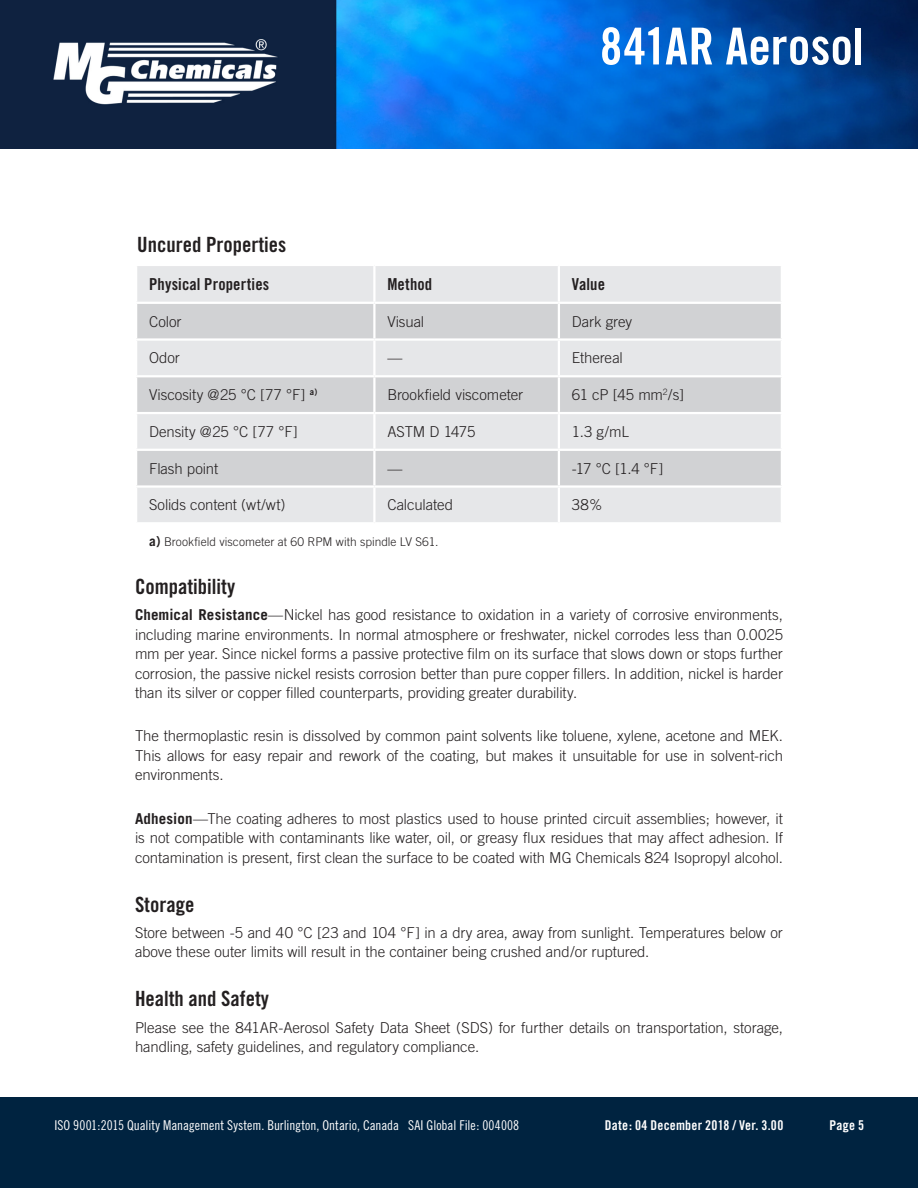
<style>
.page{position:relative;width:918px;height:1188px;background:#fff}
.page>*{position:absolute;margin:0;border:0;box-sizing:border-box;transform-origin:0 0}
.t1{font:51px "Trade Gothic Bold Cond Twenty";color:#fff}
.Heading_1{font:21px "Trade Gothic Bold Cond Twenty";color:#231f20}
.Table_Heading{font:16.5px "Trade Gothic Bold Cond Twenty";letter-spacing:.01em;color:#231f20}
.Body_Text_1st_paragr{font:300 15px/19.5px "Trade Gothic";letter-spacing:-.005em;color:#231f20}
.BodyText{font:300 15px/19.5px "Trade Gothic";letter-spacing:-.005em;color:#231f20;text-align:justify}
.Table_Text{font:300 15px "Trade Gothic";letter-spacing:-.005em;color:#231f20}
.t2{font:13.5px "Trade Gothic Cond Eighteen";color:#fff}
.t3{font:13.5px "Trade Gothic Bold Cond Twenty";letter-spacing:.015em;color:#fff}
.Table_Text_Footer{font:300 12px "Trade Gothic";letter-spacing:.005em;color:#231f20}
.s1{font-weight:700;font-size:13.5px}
.s2{font-weight:700}
</style>
<div class="page">
<img style="left:0;top:0;width:918px;height:149px">
<div style="left:0;top:1097px;width:918px;height:91px;background:#002340"></div>
<div style="left:137px;top:266px;width:644px;height:256px;background:#e6e7e9"></div>
<svg style="left:137px;top:304px;width:644px;height:181px;background:#d9dadc"></svg>
<hr style="left:373px;top:266px;width:3px;height:36px;background:#fff">
<hr style="left:558px;top:266px;width:2px;height:36px;background:#fff">
<hr style="left:135px;top:302px;width:239px;height:2px;background:#fff">
<hr style="left:374px;top:302px;width:185px;height:2px;background:#fff">
<hr style="left:373px;top:304px;width:3px;height:34px;background:#fff">
<hr style="left:559px;top:302px;width:224px;height:2px;background:#fff">
<hr style="left:558px;top:304px;width:2px;height:34px;background:#fff">
<hr style="left:135px;top:338px;width:239px;height:3px;background:#fff">
<hr style="left:374px;top:338px;width:185px;height:3px;background:#fff">
<hr style="left:373px;top:341px;width:3px;height:34px;background:#fff">
<hr style="left:559px;top:338px;width:224px;height:3px;background:#fff">
<hr style="left:558px;top:341px;width:2px;height:34px;background:#fff">
<hr style="left:135px;top:375px;width:239px;height:2px;background:#fff">
<hr style="left:374px;top:375px;width:185px;height:2px;background:#fff">
<hr style="left:373px;top:377px;width:3px;height:35px;background:#fff">
<hr style="left:559px;top:375px;width:224px;height:2px;background:#fff">
<hr style="left:558px;top:377px;width:2px;height:35px;background:#fff">
<hr style="left:135px;top:412px;width:239px;height:2px;background:#fff">
<hr style="left:374px;top:412px;width:185px;height:2px;background:#fff">
<hr style="left:373px;top:414px;width:3px;height:35px;background:#fff">
<hr style="left:559px;top:412px;width:224px;height:2px;background:#fff">
<hr style="left:558px;top:414px;width:2px;height:35px;background:#fff">
<hr style="left:135px;top:449px;width:239px;height:2px;background:#fff">
<hr style="left:374px;top:449px;width:185px;height:2px;background:#fff">
<hr style="left:373px;top:451px;width:3px;height:34px;background:#fff">
<hr style="left:559px;top:449px;width:224px;height:2px;background:#fff">
<hr style="left:558px;top:451px;width:2px;height:34px;background:#fff">
<hr style="left:135px;top:485px;width:239px;height:3px;background:#fff">
<hr style="left:374px;top:485px;width:185px;height:3px;background:#fff">
<hr style="left:373px;top:488px;width:3px;height:34px;background:#fff">
<hr style="left:559px;top:485px;width:224px;height:3px;background:#fff">
<hr style="left:558px;top:488px;width:2px;height:34px;background:#fff">
<h1 class="t1" style="left:600px;top:15px;width:266px">841AR Aerosol</h1>
<p class="Heading_1" style="left:137px;top:232px;width:151px">Uncured Properties</p>
<p class="Table_Heading" style="left:149px;top:274px;width:122px">Physical Properties</p>
<p class="Table_Heading" style="left:387px;top:274px;width:46px">Method</p>
<p class="Table_Heading" style="left:572px;top:274px;width:35px">Value</p>
<p class="Table_Text" style="left:149px;top:312px;width:34px">Color</p>
<p class="Table_Text" style="left:387px;top:312px;width:38px">Visual</p>
<p class="Table_Text" style="left:572px;top:312px;width:62px">Dark grey</p>
<p class="Table_Text" style="left:149px;top:349px;width:32px">Odor</p>
<p class="Table_Text" style="left:387px;top:349px;width:16px">—</p>
<p class="Table_Text" style="left:572px;top:349px;width:53px">Ethereal</p>
<p class="Table_Text" style="left:149px;top:386px;width:170px">Viscosity @25 °C [77 °F] <sup>a)</sup></p>
<p class="Table_Text" style="left:387px;top:386px;width:137px">Brookfield viscometer</p>
<p class="Table_Text" style="left:572px;top:386px;width:114px">61 cP [45 mm<sup>2</sup>/s]</p>
<p class="Table_Text" style="left:149px;top:423px;width:150px">Density @25 °C [77 °F]</p>
<p class="Table_Text" style="left:387px;top:423px;width:89px">ASTM D 1475</p>
<p class="Table_Text" style="left:572px;top:423px;width:59px">1.3 g/mL</p>
<p class="Table_Text" style="left:149px;top:459px;width:71px">Flash point</p>
<p class="Table_Text" style="left:387px;top:459px;width:16px">—</p>
<p class="Table_Text" style="left:572px;top:459px;width:93px">-17 °C [1.4 °F]</p>
<p class="Table_Text" style="left:149px;top:496px;width:138px">Solids content (wt/wt)</p>
<p class="Table_Text" style="left:387px;top:496px;width:67px">Calculated</p>
<p class="Table_Text" style="left:572px;top:496px;width:32px">38%</p>
<p class="Table_Text_Footer" style="left:149px;top:535px;width:291px"><span class="s1">a)</span> Brookfield viscometer at 60 RPM with spindle LV S61.</p>
<p class="Heading_1" style="left:135px;top:574px;width:102px">Compatibility</p>
<p class="Body_Text_1st_paragr" style="left:135px;top:605px;width:650px;text-align:justify"><span class="s2">Chemical Resistance</span>—Nickel has good resistance to oxidation in a variety of corrosive environments, including marine environments. In normal atmosphere or freshwater, nickel corrodes less than 0.0025 mm per year. Since nickel forms a passive protective film on its surface that slows down or stops further corrosion, the passive nickel resists corrosion better than pure copper fillers. In addition, nickel is harder than its silver or copper filled counterparts, providing greater durability.</p>
<p class="BodyText" style="left:135px;top:726px;width:650px">The thermoplastic resin is dissolved by common paint solvents like toluene, xylene, acetone and MEK.<br>This allows for easy repair and rework of the coating, but makes it unsuitable for use in solvent-rich environments.</p>
<p class="BodyText" style="left:135px;top:808px;width:650px"><span class="s2">Adhesion</span>—The coating adheres to most plastics used to house printed circuit assemblies; however, it is not compatible with contaminants like water, oil, or greasy flux residues that may affect adhesion. If contamination is present, first clean the surface to be coated with MG Chemicals 824 Isopropyl alcohol.</p>
<p class="Heading_1" style="left:135px;top:891px;width:61px">Storage</p>
<p class="Body_Text_1st_paragr" style="left:135px;top:923px;width:649px">Store between -5 and 40 °C [23 and 104 °F] in a dry area, away from sunlight. Temperatures below or above these outer limits will result in the container being crushed and/or ruptured.</p>
<p class="Heading_1" style="left:135px;top:986px;width:136px">Health and Safety</p>
<p class="Body_Text_1st_paragr" style="left:135px;top:1017px;width:649px">Please see the 841AR-Aerosol Safety Data Sheet (SDS) for further details on transportation, storage, handling, safety guidelines, and regulatory compliance.</p>
<p class="t2" style="left:54px;top:1117px;width:466px">ISO 9001:2015 Quality Management System. Burlington, Ontario, Canada SAI Global File: 004008</p>
<p class="t3" style="left:605px;top:1117px;width:180px">Date: 04 December 2018 / Ver. 3.00</p>
<p class="t3" style="left:829px;top:1117px;width:36px">Page 5</p>
</div>
